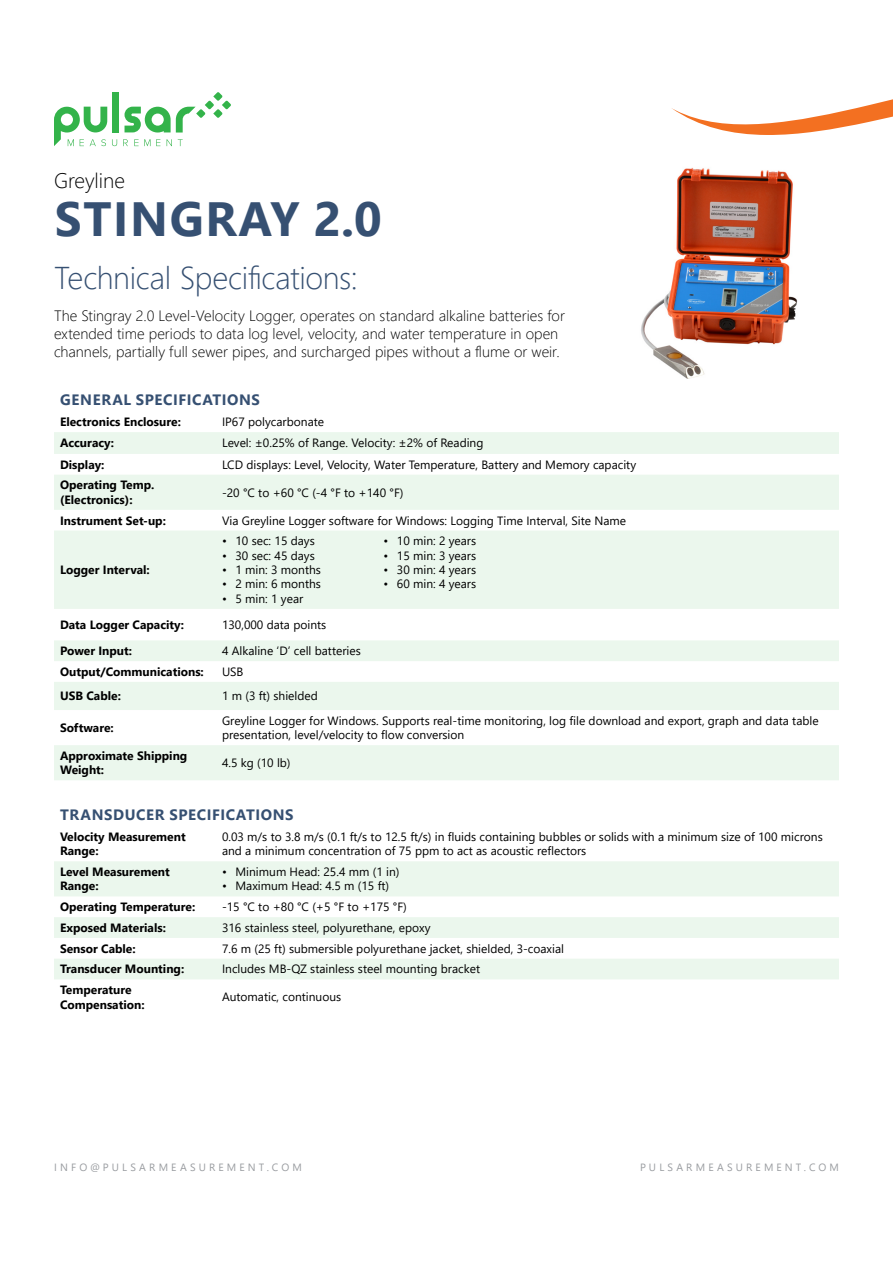
<style>
.page{position:relative;width:893px;height:1263px;background:#fff}
.page>*{position:absolute;margin:0;border:0;box-sizing:border-box;transform-origin:0 0}
.t1{font:700 48px "Segoe UI";letter-spacing:.035em;color:#365072}
.t2{font:300 31.5px "Segoe UI";letter-spacing:-.01em;color:#365072}
.t3{font:300 21px "Segoe UI";color:#000}
.t4{font:300 15px/18px "Segoe UI";color:#000}
.t5{font:700 15px "Segoe UI";letter-spacing:.04em;color:#365072}
.t6{font:12px/14.4px "Segoe UI";color:#000}
.t7{font:700 12px/14.4px "Segoe UI";color:#000}
.t8{font:10.5px "Segoe UI";letter-spacing:.3em;color:#999ca0}
</style>
<div class="page">
<svg style="left:671px;top:99px;width:222px;height:36px"></svg>
<div style="left:112px;top:92px;width:7px;height:40px;background:#33b34a"></div>
<svg style="left:125px;top:92px;width:106px;height:41px"></svg>
<svg style="left:54px;top:107px;width:63px;height:39px"></svg>
<svg style="left:123px;top:139px;width:5px;height:7px"></svg>
<svg style="left:134px;top:139px;width:26px;height:7px"></svg>
<svg style="left:167px;top:139px;width:5px;height:7px"></svg>
<svg style="left:178px;top:139px;width:5px;height:7px"></svg>
<img style="left:641px;top:167px;width:157px;height:211px">
<svg style="left:54px;top:432px;width:785px;height:547px;fill:#ebf7ed"></svg>
<h3 class="t3" style="left:54px;top:160px;width:73px">Greyline</h3>
<h1 class="t1" style="left:55px;top:173px;width:329px">STINGRAY 2.0</h1>
<h2 class="t2" style="left:54px;top:248px;width:305px">Technical Specifications:</h2>
<p class="t4" style="left:54px;top:305px;width:512px">The Stingray 2.0 Level-Velocity Logger, operates on standard alkaline batteries for extended time periods to data log level, velocity, and water temperature in open channels, partially full sewer pipes, and surcharged pipes without a flume or weir.</p>
<p class="t5" style="left:60px;top:386px;width:201px">GENERAL SPECIFICATIONS</p>
<p class="t7" style="left:60px;top:414px;width:122px">Electronics Enclosure:</p>
<p class="t6" style="left:222px;top:414px;width:104px">IP67 polycarbonate</p>
<p class="t7" style="left:60px;top:435px;width:55px">Accuracy:</p>
<p class="t6" style="left:222px;top:435px;width:263px">Level: ±0.25% of Range. Velocity: ±2% of Reading</p>
<p class="t7" style="left:60px;top:456px;width:46px">Display:</p>
<p class="t6" style="left:222px;top:456px;width:416px">LCD displays: Level, Velocity, Water Temperature, Battery and Memory capacity</p>
<p class="t7" style="left:60px;top:477px;width:96px">Operating Temp. (Electronics):</p>
<p class="t6" style="left:222px;top:484px;width:183px">-20 °C to +60 °C (-4 °F to +140 °F)</p>
<p class="t7" style="left:60px;top:512px;width:107px">Instrument Set-up:</p>
<p class="t6" style="left:222px;top:512px;width:406px">Via Greyline Logger software for Windows: Logging Time Interval, Site Name</p>
<p class="t7" style="left:60px;top:562px;width:91px">Logger Interval:</p>
<p class="t6" style="left:222px;top:533px;width:94px">• 10 sec: 15 days</p>
<p class="t6" style="left:222px;top:547px;width:94px">• 30 sec: 45 days</p>
<p class="t6" style="left:222px;top:561px;width:101px">• 1 min: 3 months</p>
<p class="t6" style="left:222px;top:576px;width:101px">• 2 min: 6 months</p>
<p class="t6" style="left:222px;top:590px;width:83px">• 5 min: 1 year</p>
<p class="t6" style="left:383px;top:533px;width:94px">• 10 min: 2 years</p>
<p class="t6" style="left:383px;top:547px;width:94px">• 15 min: 3 years</p>
<p class="t6" style="left:383px;top:561px;width:94px">• 30 min: 4 years</p>
<p class="t6" style="left:383px;top:576px;width:94px">• 60 min: 4 years</p>
<p class="t7" style="left:60px;top:617px;width:125px">Data Logger Capacity:</p>
<p class="t6" style="left:222px;top:616px;width:106px">130,000 data points</p>
<p class="t7" style="left:60px;top:643px;width:74px">Power Input:</p>
<p class="t6" style="left:222px;top:643px;width:140px">4 Alkaline ‘D’ cell batteries</p>
<p class="t7" style="left:60px;top:663px;width:145px">Output/Communications:</p>
<p class="t6" style="left:222px;top:663px;width:23px">USB</p>
<p class="t7" style="left:60px;top:688px;width:62px">USB Cable:</p>
<p class="t6" style="left:222px;top:688px;width:97px">1 m (3 ft) shielded</p>
<p class="t7" style="left:60px;top:719px;width:55px">Software:</p>
<p class="t6" style="left:222px;top:712px;width:598px">Greyline Logger for Windows. Supports real-time monitoring, log file download and export, graph and data table presentation, level/velocity to flow conversion</p>
<p class="t7" style="left:60px;top:747px;width:129px">Approximate Shipping<br>Weight:</p>
<p class="t6" style="left:222px;top:754px;width:70px">4.5 kg (10 lb)</p>
<p class="t5" style="left:60px;top:801px;width:235px">TRANSDUCER SPECIFICATIONS</p>
<p class="t7" style="left:60px;top:828px;width:127px">Velocity Measurement<br>Range:</p>
<p class="t6" style="left:222px;top:828px;width:602px">0.03 m/s to 3.8 m/s (0.1 ft/s to 12.5 ft/s) in fluids containing bubbles or solids with a minimum size of 100 microns and a minimum concentration of 75 ppm to act as acoustic reflectors</p>
<p class="t7" style="left:60px;top:864px;width:111px">Level Measurement<br>Range:</p>
<p class="t6" style="left:222px;top:863px;width:179px">• Minimum Head: 25.4 mm (1 in)</p>
<p class="t6" style="left:222px;top:878px;width:169px">• Maximum Head: 4.5 m (15 ft)</p>
<p class="t7" style="left:60px;top:899px;width:137px">Operating Temperature:</p>
<p class="t6" style="left:222px;top:899px;width:186px">-15 °C to +80 °C (+5 °F to +175 °F)</p>
<p class="t7" style="left:60px;top:919px;width:107px">Exposed Materials:</p>
<p class="t6" style="left:222px;top:919px;width:210px">316 stainless steel, polyurethane, epoxy</p>
<p class="t7" style="left:60px;top:940px;width:77px">Sensor Cable:</p>
<p class="t6" style="left:222px;top:940px;width:344px">7.6 m (25 ft) submersible polyurethane jacket, shielded, 3-coaxial</p>
<p class="t7" style="left:60px;top:961px;width:126px">Transducer Mounting:</p>
<p class="t6" style="left:222px;top:961px;width:260px">Includes MB-QZ stainless steel mounting bracket</p>
<p class="t7" style="left:60px;top:982px;width:86px">Temperature<br>Compensation:</p>
<p class="t6" style="left:222px;top:989px;width:121px">Automatic, continuous</p>
<p class="t8" style="left:54px;top:1157px;width:249px">INFO@PULSARMEASUREMENT.COM</p>
<p class="t8" style="left:640px;top:1157px;width:200px">PULSARMEASUREMENT.COM</p>
</div>
